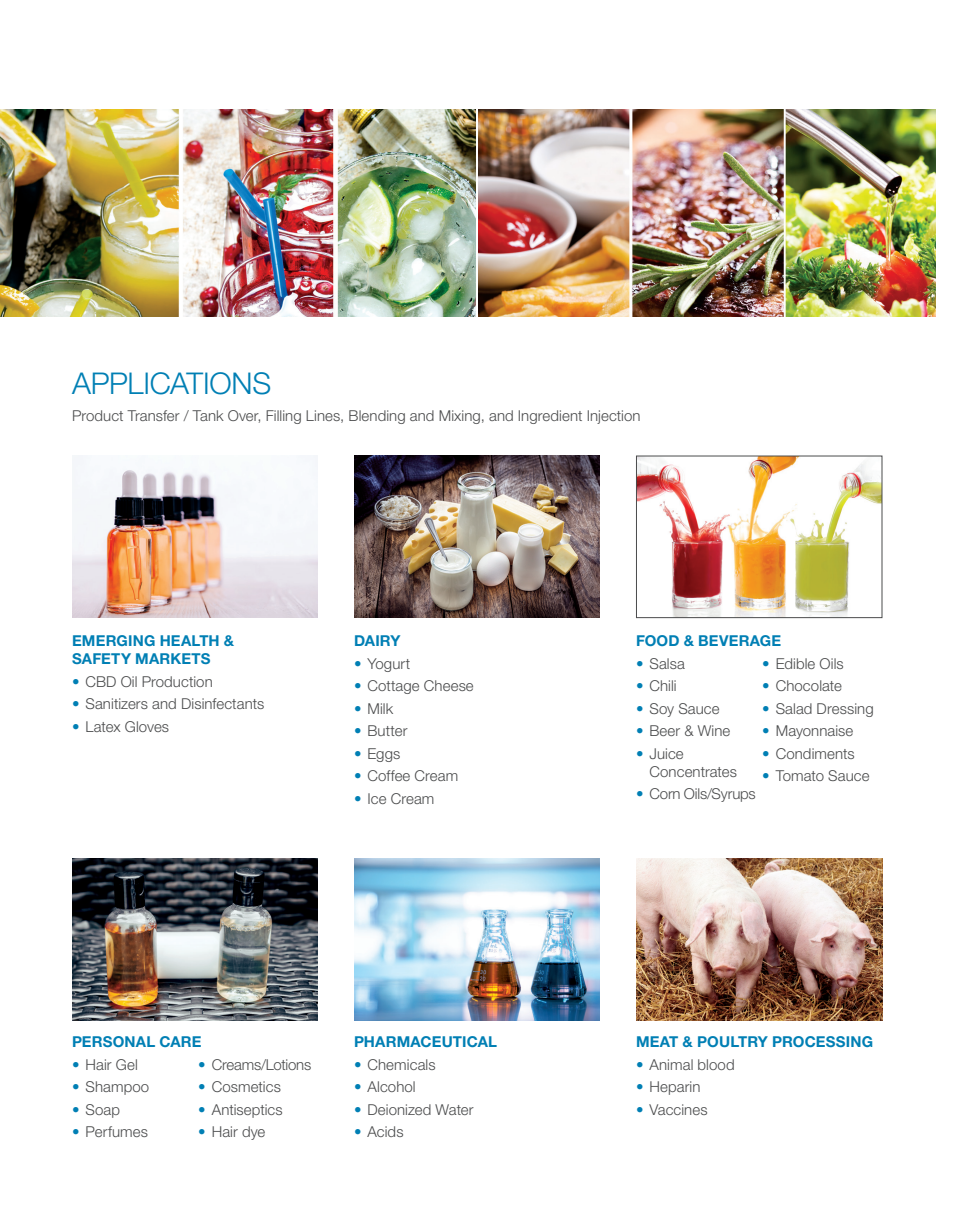
<style>
.page{position:relative;width:954px;height:1224px;background:#fff}
.page>*{position:absolute;margin:0;border:0;box-sizing:border-box;transform-origin:0 0}
.t1{font:300 30px "Helvetica Neue LT Std";letter-spacing:-.005em;color:#007fb4}
.t2{font:300 15px/18px "Helvetica Neue LT Std";letter-spacing:.005em;color:#4b4c4d}
.t3{font:700 15px/18px "Helvetica Neue LT Std";letter-spacing:.01em;color:#007fb4}
.t4{font:300 15px "Helvetica Neue LT Std";letter-spacing:-.015em;color:#4b4c4d}
.s1{color:#007fb4}
</style>
<div class="page">
<img style="left:0;top:110px;width:475px;height:207px">
<img style="left:478px;top:109px;width:457px;height:208px">
<img style="left:72px;top:456px;width:246px;height:162px">
<img style="left:354px;top:858px;width:246px;height:162px">
<img style="left:636px;top:858px;width:246px;height:162px">
<img style="left:73px;top:858px;width:245px;height:162px">
<img style="left:354px;top:456px;width:246px;height:162px">
<img style="left:638px;top:458px;width:242px;height:158px">
<div style="left:636px;top:456px;width:246px;height:162px;border:1px solid #4b4c4d"></div>
<p class="t1" style="left:72px;top:365px;width:201px">APPLICATIONS</p>
<p class="t2" style="left:72px;top:406px;width:570px">Product Transfer / Tank Over, Filling Lines, Blending and Mixing, and Ingredient Injection</p>
<p class="t3" style="left:72px;top:631px;width:164px">EMERGING HEALTH &amp;<br>SAFETY MARKETS</p>
<p class="t2" style="left:72px;top:672px;width:142px"><span class="s1">•</span> CBD Oil Production</p>
<p class="t2" style="left:72px;top:694px;width:194px"><span class="s1">•</span> Sanitizers and Disinfectants</p>
<p class="t2" style="left:72px;top:717px;width:99px"><span class="s1">•</span> Latex Gloves</p>
<p class="t3" style="left:354px;top:631px;width:48px">DAIRY</p>
<p class="t2" style="left:354px;top:654px;width:58px"><span class="s1">•</span> Yogurt</p>
<p class="t2" style="left:354px;top:676px;width:121px"><span class="s1">•</span> Cottage Cheese</p>
<p class="t2" style="left:354px;top:699px;width:41px"><span class="s1">•</span> Milk</p>
<p class="t2" style="left:354px;top:721px;width:55px"><span class="s1">•</span> Butter</p>
<p class="t2" style="left:354px;top:744px;width:48px"><span class="s1">•</span> Eggs</p>
<p class="t2" style="left:354px;top:766px;width:106px"><span class="s1">•</span> Coffee Cream</p>
<p class="t2" style="left:354px;top:789px;width:82px"><span class="s1">•</span> Ice Cream</p>
<p class="t3" style="left:72px;top:1033px;width:131px">PERSONAL CARE</p>
<p class="t2" style="left:72px;top:1055px;width:67px"><span class="s1">•</span> Hair Gel</p>
<p class="t2" style="left:72px;top:1078px;width:79px"><span class="s1">•</span> Shampoo</p>
<p class="t2" style="left:72px;top:1100px;width:49px"><span class="s1">•</span> Soap</p>
<p class="t2" style="left:72px;top:1123px;width:78px"><span class="s1">•</span> Perfumes</p>
<p class="t4" style="left:198px;top:1055px;width:115px"><span class="s1">•</span> Creams/Lotions</p>
<p class="t2" style="left:198px;top:1078px;width:84px"><span class="s1">•</span> Cosmetics</p>
<p class="t2" style="left:198px;top:1100px;width:86px"><span class="s1">•</span> Antiseptics</p>
<p class="t2" style="left:198px;top:1123px;width:69px"><span class="s1">•</span> Hair dye</p>
<p class="t3" style="left:354px;top:1033px;width:145px">PHARMACEUTICAL</p>
<p class="t2" style="left:354px;top:1055px;width:83px"><span class="s1">•</span> Chemicals</p>
<p class="t2" style="left:354px;top:1078px;width:63px"><span class="s1">•</span> Alcohol</p>
<p class="t2" style="left:354px;top:1100px;width:121px"><span class="s1">•</span> Deionized Water</p>
<p class="t2" style="left:354px;top:1123px;width:51px"><span class="s1">•</span> Acids</p>
<p class="t3" style="left:636px;top:631px;width:147px">FOOD &amp; BEVERAGE</p>
<p class="t2" style="left:636px;top:654px;width:50px"><span class="s1">•</span> Salsa</p>
<p class="t2" style="left:636px;top:676px;width:42px"><span class="s1">•</span> Chili</p>
<p class="t2" style="left:636px;top:699px;width:85px"><span class="s1">•</span> Soy Sauce</p>
<p class="t2" style="left:636px;top:721px;width:96px"><span class="s1">•</span> Beer &amp; Wine</p>
<p class="t2" style="left:650px;top:744px;width:89px;text-indent:-14px"><span class="s1">•</span> Juice<br>Concentrates</p>
<p class="t2" style="left:636px;top:784px;width:121px"><span class="s1">•</span> Corn Oils/Syrups</p>
<p class="t2" style="left:762px;top:654px;width:83px"><span class="s1">•</span> Edible Oils</p>
<p class="t2" style="left:762px;top:676px;width:81px"><span class="s1">•</span> Chocolate</p>
<p class="t2" style="left:762px;top:699px;width:113px"><span class="s1">•</span> Salad Dressing</p>
<p class="t2" style="left:762px;top:721px;width:93px"><span class="s1">•</span> Mayonnaise</p>
<p class="t2" style="left:762px;top:744px;width:94px"><span class="s1">•</span> Condiments</p>
<p class="t2" style="left:762px;top:766px;width:109px"><span class="s1">•</span> Tomato Sauce</p>
<p class="t3" style="left:636px;top:1033px;width:239px">MEAT &amp; POULTRY PROCESSING</p>
<p class="t2" style="left:636px;top:1055px;width:100px"><span class="s1">•</span> Animal blood</p>
<p class="t2" style="left:636px;top:1078px;width:66px"><span class="s1">•</span> Heparin</p>
<p class="t2" style="left:636px;top:1100px;width:73px"><span class="s1">•</span> Vaccines</p>
</div>
